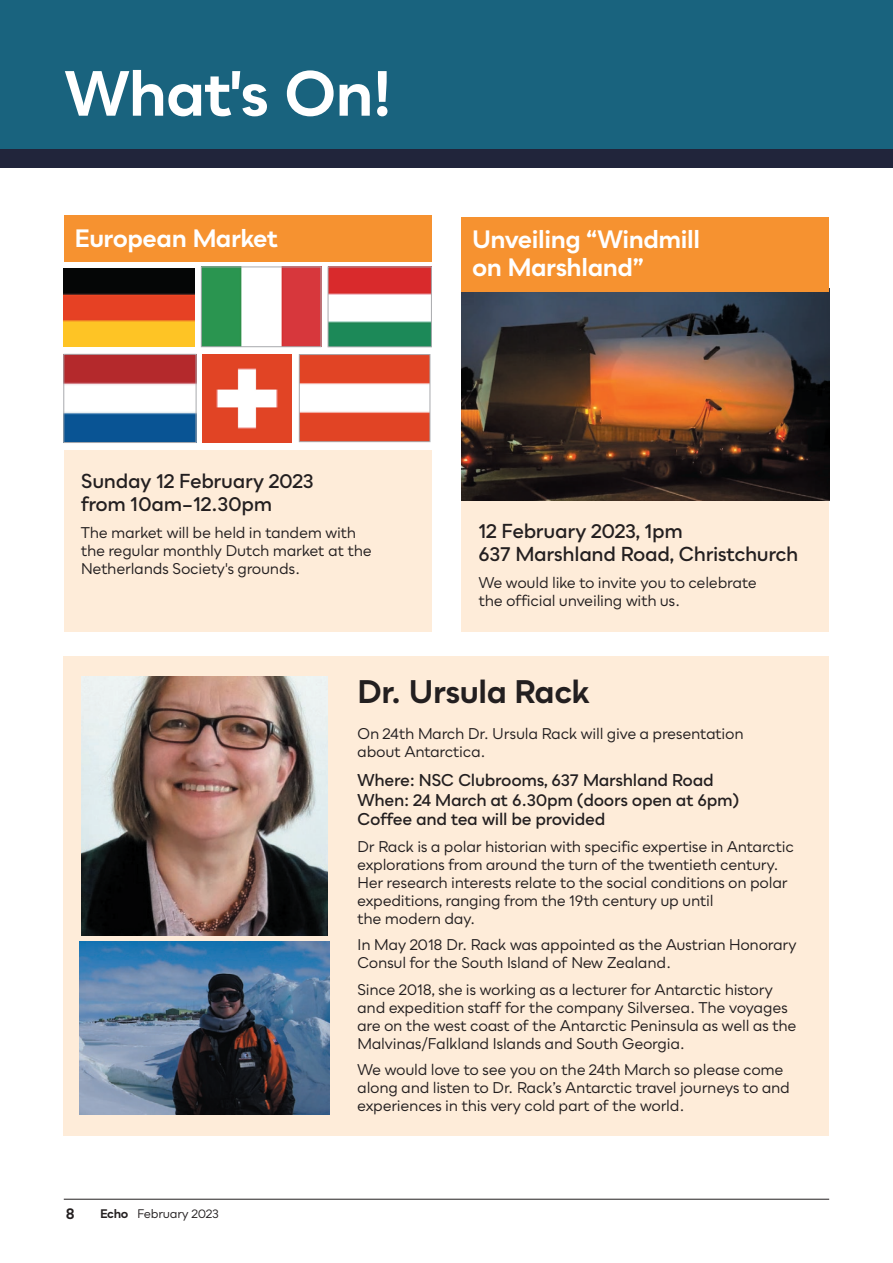
<style>
.page{position:relative;width:893px;height:1263px;background:#fff}
.page>*{position:absolute;margin:0;border:0;box-sizing:border-box;transform-origin:0 0}
.t1{font:700 61.5px "Bozon";letter-spacing:-.03em;color:#fff}
.t2{font:700 31.5px "Bozon";letter-spacing:-.02em;color:#231f20}
.t3{font:700 24.3px/28.5px "Bozon";letter-spacing:-.02em;color:#fff}
.t4{font:600 19.5px/23.4px "Bozon";letter-spacing:-.02em;color:#231f20}
.t5{font:600 16.5px/19.8px "Bozon";letter-spacing:-.02em;color:#231f20}
.t6{font:15px/18px "Bozon";letter-spacing:-.02em;color:#231f20}
.t7{font:700 15px "Bozon";color:#231f20}
.t8{font:12px "Bozon";letter-spacing:-.025em;color:#231f20}
.s1{font-weight:700}
</style>
<div class="page">
<hr style="left:64px;top:1199px;width:765px;height:1px;background:#231f20">
<div style="left:0;top:0;width:893px;height:149px;background:#19637e"></div>
<div style="left:0;top:149px;width:893px;height:18px;background:#21253b"></div>
<div style="left:64px;top:450px;width:368px;height:182px;background:#feecd9"></div>
<div style="left:64px;top:656px;width:765px;height:479px;background:#feecd9"></div>
<div style="left:64px;top:216px;width:368px;height:46px;background:#f69230"></div>
<div style="left:461px;top:500px;width:368px;height:132px;background:#feecd9"></div>
<img style="left:461px;top:291px;width:368px;height:209px">
<img style="left:81px;top:677px;width:247px;height:258px">
<div style="left:461px;top:217px;width:368px;height:74px;background:#f69230"></div>
<img style="left:64px;top:268px;width:130px;height:79px">
<img style="left:203px;top:269px;width:116px;height:76px">
<div style="left:201px;top:267px;width:120px;height:80px;border:1px solid #a8a9ad"></div>
<img style="left:66px;top:356px;width:128px;height:85px">
<div style="left:64px;top:354px;width:132px;height:89px;border:1px solid #a8a9ad"></div>
<img style="left:301px;top:356px;width:127px;height:84px">
<div style="left:299px;top:354px;width:131px;height:88px;border:1px solid #a8a9ad"></div>
<img style="left:203px;top:354px;width:88px;height:89px">
<img style="left:330px;top:269px;width:100px;height:76px">
<div style="left:328px;top:267px;width:104px;height:80px;border:1px solid #a8a9ad"></div>
<img style="left:80px;top:942px;width:250px;height:172px">
<h1 class="t1" style="left:64px;top:53px;width:330px">What's On!</h1>
<h3 class="t3" style="left:74px;top:224px;width:205px">European Market</h3>
<h3 class="t4" style="left:81px;top:469px;width:235px">Sunday 12 February 2023 from 10am–12.30pm</h3>
<p class="t6" style="left:81px;top:523px;width:293px">The market will be held in tandem with the regular monthly Dutch market at the<br>Netherlands Society's grounds.</p>
<h3 class="t3" style="left:472px;top:225px;width:230px">Unveiling “Windmill on Marshland”</h3>
<h3 class="t4" style="left:478px;top:519px;width:321px">12 February 2023, 1pm<br>637 Marshland Road, Christchurch</h3>
<p class="t6" style="left:478px;top:573px;width:280px">We would like to invite you to celebrate the official unveiling with us.</p>
<p class="t7" style="left:66px;top:1203px;width:10px">8</p>
<p class="t8" style="left:100px;top:1205px;width:120px"><span class="s1">Echo</span> February 2023</p>
<h2 class="t2" style="left:357px;top:671px;width:234px">Dr. Ursula Rack</h2>
<p class="t6" style="left:357px;top:725px;width:388px">On 24th March Dr. Ursula Rack will give a presentation about Antarctica.</p>
<p class="t5" style="left:357px;top:770px;width:384px">Where: NSC Clubrooms, 637 Marshland Road<br>When: 24 March at 6.30pm (doors open at 6pm)<br>Coffee and tea will be provided</p>
<p class="t6" style="left:357px;top:837px;width:438px">Dr Rack is a polar historian with specific expertise in Antarctic explorations from around the turn of the twentieth century.<br>Her research interests relate to the social conditions on polar expeditions, ranging from the 19th century up until<br>the modern day.</p>
<p class="t6" style="left:357px;top:936px;width:441px">In May 2018 Dr. Rack was appointed as the Austrian Honorary<br>Consul for the South Island of New Zealand.</p>
<p class="t6" style="left:357px;top:980px;width:441px">Since 2018, she is working as a lecturer for Antarctic history and expedition staff for the company Silversea. The voyages are on the west coast of the Antarctic Peninsula as well as the Malvinas/Falkland Islands and South Georgia.</p>
<p class="t6" style="left:357px;top:1061px;width:434px">We would love to see you on the 24th March so please come along and listen to Dr. Rack’s Antarctic travel journeys to and experiences in this very cold part of the world.</p>
</div>
